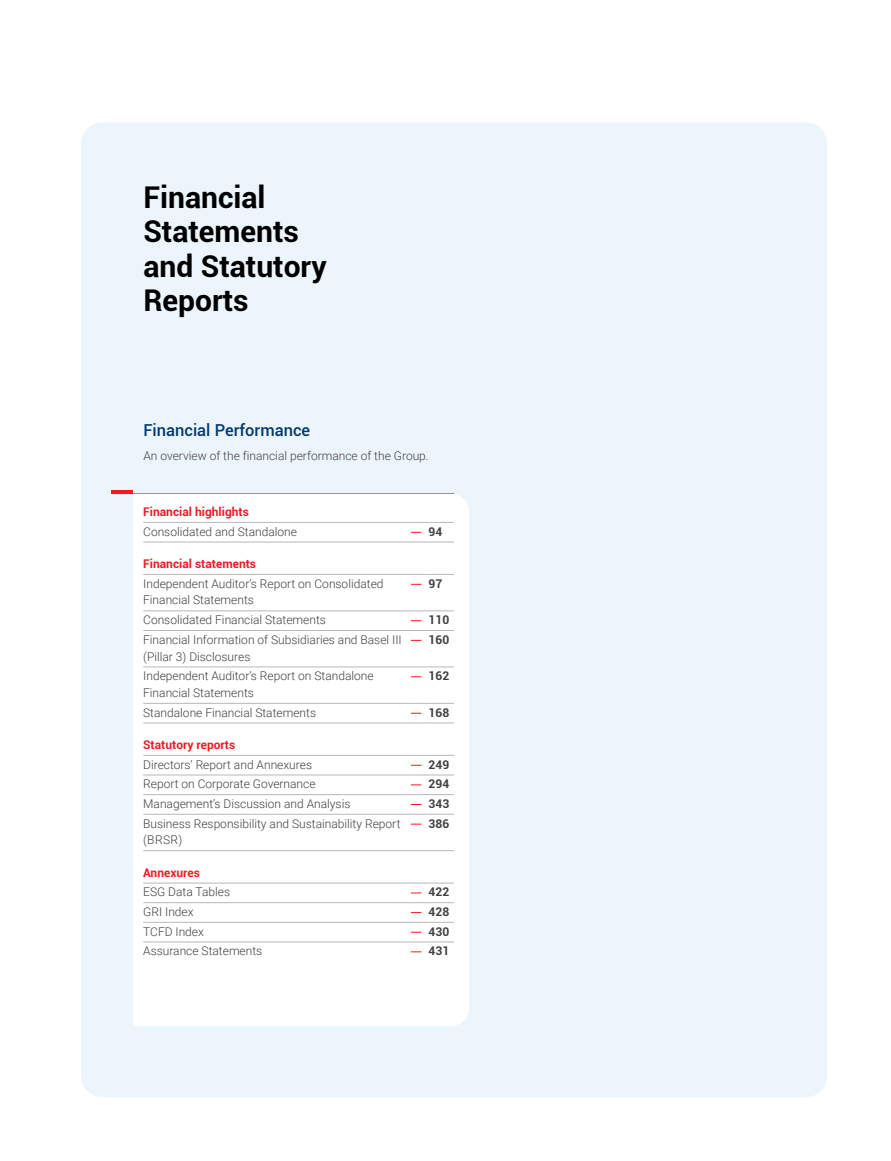
<style>
.page{position:relative;width:891px;height:1161px;background:#fff}
.page>*{position:absolute;margin:0;border:0;box-sizing:border-box;transform-origin:0 0}
.t1{font:700 30px/34.5px "Roboto";color:#000}
.t2{font:500 16.5px "Roboto";color:#003974}
.t3{font:300 12px/16.8px "Roboto";color:#414042}
.t4{font:700 12px "Roboto";color:#ed1d24}
.t5{font:700 12px "Roboto";color:#414042}
</style>
<div class="page">
<div style="left:81px;top:122px;width:746px;height:975px;background:#edf5fc;border-radius:21px"></div>
<hr style="left:112px;top:493px;width:342px;height:1px;background:#6d6e71">
<hr style="left:112px;top:490px;width:21px;height:3px;background:#ed1d24">
<div style="left:133px;top:494px;width:336px;height:532px;background:#fff"></div>
<hr style="left:143px;top:522px;width:268px;height:1px;background:#b6b8ba">
<svg style="left:411px;top:522px;width:43px;height:1px"></svg>
<hr style="left:143px;top:542px;width:268px;height:1px;background:#b6b8ba">
<svg style="left:411px;top:542px;width:43px;height:1px"></svg>
<hr style="left:143px;top:574px;width:268px;height:1px;background:#b6b8ba">
<svg style="left:411px;top:574px;width:43px;height:1px"></svg>
<hr style="left:143px;top:611px;width:268px;height:1px;background:#b6b8ba">
<svg style="left:411px;top:611px;width:43px;height:1px"></svg>
<hr style="left:143px;top:630px;width:268px;height:1px;background:#b6b8ba">
<svg style="left:411px;top:630px;width:43px;height:1px"></svg>
<hr style="left:143px;top:667px;width:268px;height:1px;background:#b6b8ba">
<svg style="left:411px;top:667px;width:43px;height:1px"></svg>
<hr style="left:143px;top:703px;width:268px;height:1px;background:#b6b8ba">
<svg style="left:411px;top:703px;width:43px;height:1px"></svg>
<hr style="left:143px;top:723px;width:268px;height:1px;background:#b6b8ba">
<svg style="left:411px;top:723px;width:43px;height:1px"></svg>
<hr style="left:143px;top:755px;width:268px;height:1px;background:#b6b8ba">
<svg style="left:411px;top:755px;width:43px;height:1px"></svg>
<hr style="left:143px;top:775px;width:268px;height:1px;background:#b6b8ba">
<svg style="left:411px;top:775px;width:43px;height:1px"></svg>
<hr style="left:143px;top:794px;width:268px;height:1px;background:#b6b8ba">
<svg style="left:411px;top:794px;width:43px;height:1px"></svg>
<hr style="left:143px;top:814px;width:268px;height:1px;background:#b6b8ba">
<svg style="left:411px;top:814px;width:43px;height:1px"></svg>
<hr style="left:143px;top:850px;width:268px;height:1px;background:#b6b8ba">
<svg style="left:411px;top:850px;width:43px;height:1px"></svg>
<hr style="left:143px;top:883px;width:268px;height:1px;background:#b6b8ba">
<svg style="left:411px;top:883px;width:43px;height:1px"></svg>
<hr style="left:143px;top:902px;width:268px;height:1px;background:#b6b8ba">
<svg style="left:411px;top:902px;width:43px;height:1px"></svg>
<hr style="left:143px;top:922px;width:268px;height:1px;background:#b6b8ba">
<svg style="left:411px;top:922px;width:43px;height:1px"></svg>
<hr style="left:143px;top:942px;width:268px;height:1px;background:#b6b8ba">
<svg style="left:411px;top:942px;width:43px;height:1px"></svg>
<h1 class="t1" style="left:143px;top:179px;width:185px">Financial<br>Statements and Statutory<br>Reports</h1>
<h2 class="t2" style="left:143px;top:418px;width:168px">Financial Performance</h2>
<p class="t3" style="left:143px;top:447px;width:287px">An overview of the financial performance of the Group.</p>
<p class="t4" style="left:143px;top:503px;width:107px">Financial highlights</p>
<p class="t3" style="left:143px;top:523px;width:155px">Consolidated and Standalone</p>
<p class="t5" style="left:429px;top:523px;width:15px">94</p>
<p class="t4" style="left:143px;top:555px;width:114px">Financial statements</p>
<p class="t3" style="left:143px;top:575px;width:242px">Independent Auditor’s Report on Consolidated<br>Financial Statements</p>
<p class="t5" style="left:429px;top:575px;width:15px">97</p>
<p class="t3" style="left:143px;top:611px;width:184px">Consolidated Financial Statements</p>
<p class="t5" style="left:429px;top:611px;width:22px">110</p>
<p class="t3" style="left:143px;top:631px;width:260px">Financial Information of Subsidiaries and Basel III (Pillar 3) Disclosures</p>
<p class="t5" style="left:429px;top:631px;width:22px">160</p>
<p class="t3" style="left:143px;top:667px;width:232px">Independent Auditor’s Report on Standalone<br>Financial Statements</p>
<p class="t5" style="left:429px;top:667px;width:22px">162</p>
<p class="t3" style="left:143px;top:704px;width:174px">Standalone Financial Statements</p>
<p class="t5" style="left:429px;top:704px;width:22px">168</p>
<p class="t4" style="left:143px;top:736px;width:94px">Statutory reports</p>
<p class="t3" style="left:143px;top:756px;width:170px">Directors’ Report and Annexures</p>
<p class="t5" style="left:429px;top:756px;width:22px">249</p>
<p class="t3" style="left:143px;top:775px;width:174px">Report on Corporate Governance</p>
<p class="t5" style="left:429px;top:776px;width:22px">294</p>
<p class="t3" style="left:143px;top:795px;width:209px">Management’s Discussion and Analysis</p>
<p class="t5" style="left:429px;top:795px;width:22px">343</p>
<p class="t3" style="left:143px;top:814px;width:259px">Business Responsibility and Sustainability Report (BRSR)</p>
<p class="t5" style="left:429px;top:815px;width:22px">386</p>
<p class="t4" style="left:143px;top:864px;width:58px">Annexures</p>
<p class="t3" style="left:143px;top:883px;width:88px">ESG Data Tables</p>
<p class="t5" style="left:429px;top:884px;width:22px">422</p>
<p class="t3" style="left:143px;top:903px;width:52px">GRI Index</p>
<p class="t5" style="left:429px;top:903px;width:22px">428</p>
<p class="t3" style="left:143px;top:922px;width:62px">TCFD Index</p>
<p class="t5" style="left:429px;top:923px;width:22px">430</p>
<p class="t3" style="left:143px;top:942px;width:121px">Assurance Statements</p>
<p class="t5" style="left:429px;top:942px;width:22px">431</p>
</div>
